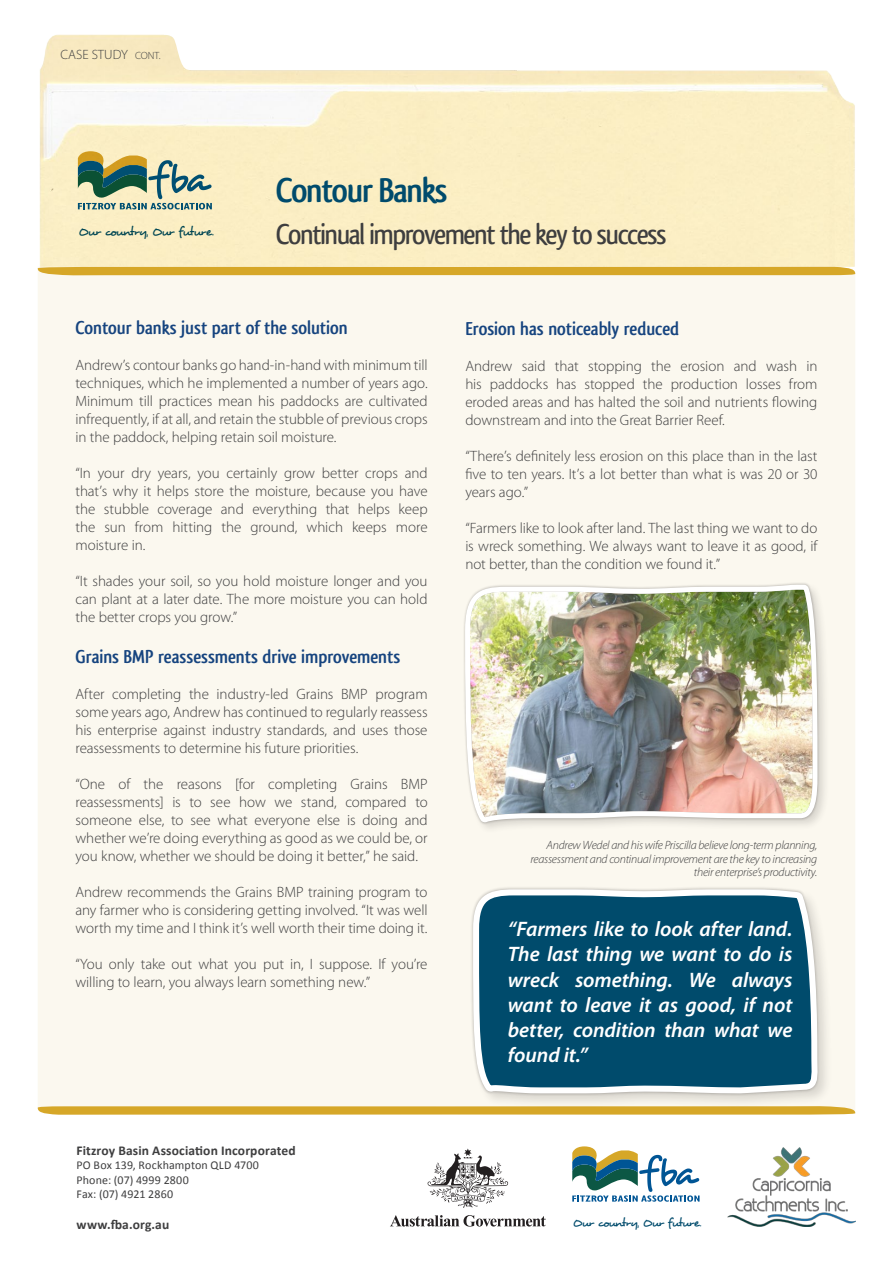
<style>
.page{position:relative;width:893px;height:1263px;background:#fff}
.page>*{position:absolute;margin:0;border:0;box-sizing:border-box;transform-origin:0 0}
.t1{font:700 36px "Qlassik";letter-spacing:-.04em;color:#004b6c}
.t2{font:500 30px "Qlassik";letter-spacing:-.05em;color:#3e3e3f}
.t3{font:italic 600 21px/25.2px "Myriad Pro";letter-spacing:-.005em;color:#fff;text-align:justify}
.t4{font:700 19.5px "Qlassik";letter-spacing:-.01em;color:#16447f}
.t5{font:300 15px/18px "Myriad Pro";letter-spacing:-.005em;color:#3e3e3f;text-align:justify}
.BODY_TEXT{font:700 13.5px "Calibri";letter-spacing:.01em;color:#3e3e3f}
.t6{font:300 13.5px "Myriad Pro";color:#3e3e3f}
.t7{font:12.75px "Desyrel";letter-spacing:-.095em;color:#004b6c}
.t8{font:12.15px "Desyrel";letter-spacing:-.095em;color:#004b6c}
.t9{font:italic 300 12px/13.5px "Myriad Pro";letter-spacing:-.02em;color:#3e3e3f;text-align:right}
.BODY_TEXT-2{font:12px/14.4px "Calibri";letter-spacing:.01em;color:#3e3e3f}
.t10{font:300 10.5px "Myriad Pro";color:#3e3e3f}
</style>
<div class="page">
<div style="left:38px;top:275px;width:817px;height:831px;background:#fbf8ef"></div>
<img style="left:39px;top:34px;width:816px;height:233px">
<div style="left:38px;top:267px;width:817px;height:8px;background:#d6a728"></div>
<svg style="left:78px;top:151px;width:134px;height:58px;background:#a4b193"></svg>
<svg style="left:38px;top:1106px;width:817px;height:9px;background:#d9ae39"></svg>
<div style="left:470px;top:886px;width:362px;height:222px;background:#231f20;opacity:.16"></div>
<svg style="left:468px;top:886px;width:352px;height:211px;background:#276580"></svg>
<div style="left:462px;top:582px;width:368px;height:252px;background:#231f20;opacity:.16"></div>
<img style="left:463px;top:582px;width:357px;height:245px">
<svg style="left:572px;top:1146px;width:128px;height:56px"></svg>
<svg style="left:390px;top:1215px;width:156px;height:11px"></svg>
<svg style="left:427px;top:1148px;width:81px;height:60px"></svg>
<img style="left:728px;top:1147px;width:127px;height:79px">
<p class="t6" style="left:61px;top:47px;width:69px">CASE STUDY</p>
<p class="t10" style="left:135px;top:50px;width:27px">CONT.</p>
<p class="t7" style="left:78px;top:223px;width:137px">Our country, Our future.</p>
<p class="t1" style="left:276px;top:169px;width:173px">Contour Banks</p>
<p class="t2" style="left:276px;top:216px;width:392px">Continual improvement the key to success</p>
<p class="t4" style="left:75px;top:316px;width:274px">Contour banks just part of the solution</p>
<p class="t5" style="left:75px;top:355px;width:354px">Andrew’s contour banks go hand-in-hand with minimum till techniques, which he implemented a number of years ago.<br>Minimum till practices mean his paddocks are cultivated infrequently, if at all, and retain the stubble of previous crops in the paddock, helping retain soil moisture.</p>
<p class="t5" style="left:75px;top:463px;width:354px">“In your dry years, you certainly grow better crops and that’s why it helps store the moisture, because you have the stubble coverage and everything that helps keep the sun from hitting the ground, which keeps more moisture in.</p>
<p class="t5" style="left:75px;top:571px;width:354px">“It shades your soil, so you hold moisture longer and you can plant at a later date. The more moisture you can hold the better crops you grow.”</p>
<p class="t4" style="left:75px;top:645px;width:326px">Grains BMP reassessments drive improvements</p>
<p class="t5" style="left:75px;top:685px;width:354px">After completing the industry-led Grains BMP program some years ago, Andrew has continued to regularly reassess his enterprise against industry standards, and uses those reassessments to determine his future priorities.</p>
<p class="t5" style="left:75px;top:775px;width:354px">“One of the reasons [for completing Grains BMP reassessments] is to see how we stand, compared to someone else, to see what everyone else is doing and whether we’re doing everything as good as we could be, or you know, whether we should be doing it better,” he said.</p>
<p class="t5" style="left:75px;top:883px;width:354px">Andrew recommends the Grains BMP training program to any farmer who is considering getting involved. “It was well worth my time and I think it’s well worth their time doing it.</p>
<p class="t5" style="left:75px;top:955px;width:354px">“You only take out what you put in, I suppose. If you’re willing to learn, you always learn something new.”</p>
<p class="BODY_TEXT" style="left:77px;top:1142px;width:221px">Fitzroy Basin Association Incorporated</p>
<p class="BODY_TEXT-2" style="left:77px;top:1158px;width:184px">PO Box 139, Rockhampton QLD 4700<br>Phone: (07) 4999 2800<br>Fax: (07) 4921 2860</p>
<p class="BODY_TEXT" style="left:77px;top:1215px;width:94px">www.fba.org.au</p>
<p class="t4" style="left:465px;top:317px;width:215px">Erosion has noticeably reduced</p>
<p class="t5" style="left:465px;top:357px;width:354px">Andrew said that stopping the erosion and wash in his paddocks has stopped the production losses from eroded areas and has halted the soil and nutrients flowing downstream and into the Great Barrier Reef.</p>
<p class="t5" style="left:465px;top:447px;width:354px">“There’s definitely less erosion on this place than in the last five to ten years. It’s a lot better than what is was 20 or 30 years ago.”</p>
<p class="t5" style="left:465px;top:519px;width:354px">“Farmers like to look after land. The last thing we want to do is wreck something. We always want to leave it as good, if not better, than the condition we found it.”</p>
<p class="t9" style="left:530px;top:838px;width:288px">Andrew Wedel and his wife Priscilla believe long-term planning, reassessment and continual improvement are the key to increasing their enterprise’s productivity.</p>
<p class="t3" style="left:508px;top:916px;width:286px">“Farmers like to look after land.<br>The last thing we want to do is wreck something. We always want to leave it as good, if not better, condition than what we found it.”</p>
<p class="t8" style="left:573px;top:1214px;width:130px">Our country, Our future.</p>
</div>
